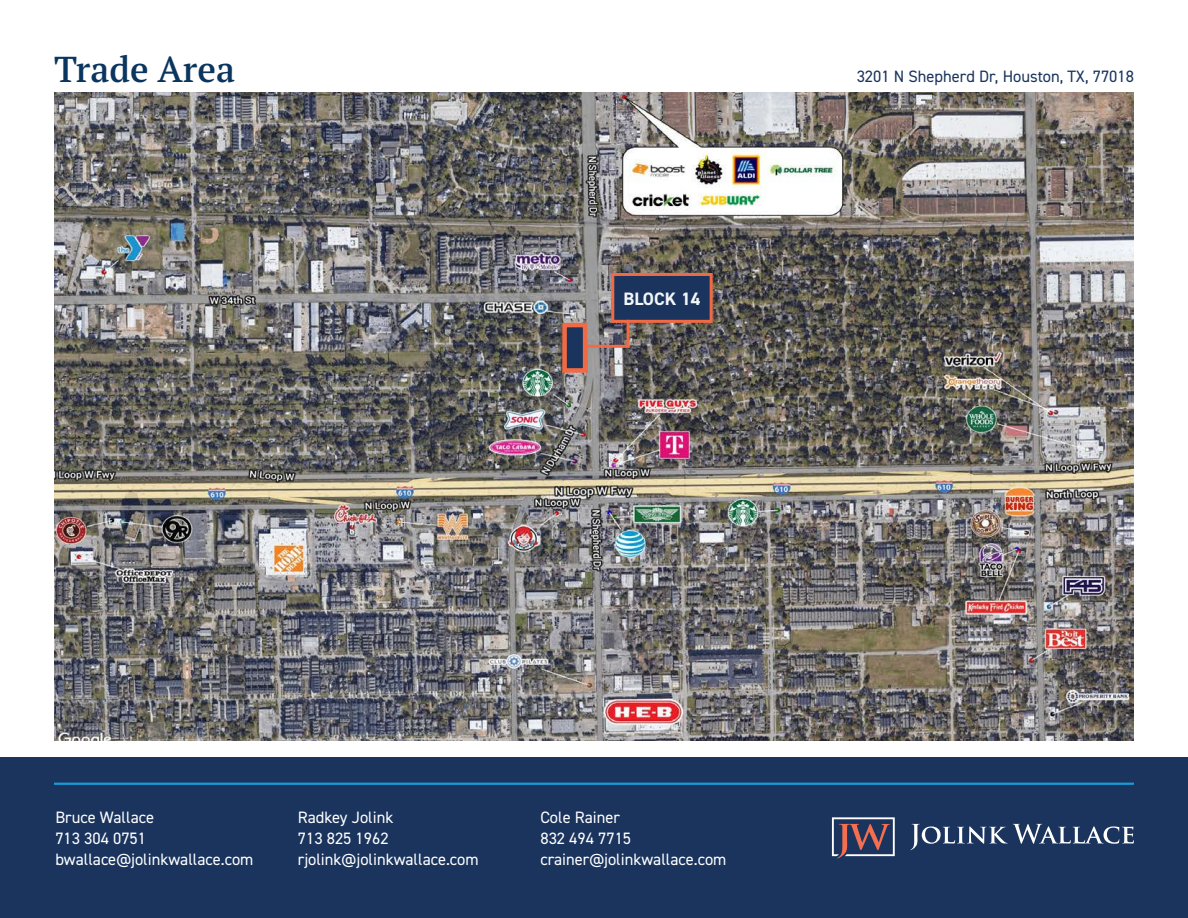
<style>
.page{position:relative;width:1188px;height:918px;background:#fff}
.page>*{position:absolute;margin:0;border:0;box-sizing:border-box;transform-origin:0 0}
.t1{font:600 36px "PT Serif Pro";color:#0a355e}
.t2{font:700 18px "DIN2014";color:#f3f6f7}
.t3{font:16.5px/21px "DIN2014";color:#fff}
.t4{font:16.5px "DIN2014";color:#1a345d}
</style>
<div class="page">
<img style="left:54px;top:92px;width:1080px;height:648px">
<div style="left:562px;top:323px;width:25px;height:50px;background:#1a345d;border:4px solid #f26a44"></div>
<div style="left:613px;top:274px;width:98px;height:47px;background:#1a345d"></div>
<div style="left:611px;top:273px;width:102px;height:50px;border:3px solid #f26a44"></div>
<hr style="left:584px;top:345px;width:46px;height:3px;background:#f26a44">
<hr style="left:627px;top:320px;width:3px;height:28px;background:#f26a44">
<div style="left:0;top:757px;width:1188px;height:161px;background:#1a345d"></div>
<hr style="left:54px;top:783px;width:1080px;height:2px;background:#179ad7">
<svg style="left:910px;top:824px;width:224px;height:26px"></svg>
<svg style="left:832px;top:817px;width:63px;height:41px"></svg>
<p class="t1" style="left:54px;top:45px;width:183px">Trade Area</p>
<p class="t2" style="left:623px;top:287px;width:78px">BLOCK 14</p>
<p class="t4" style="left:857px;top:66px;width:279px">3201 N Shepherd Dr, Houston, TX, 77018</p>
<p class="t3" style="left:55px;top:806px;width:200px">Bruce Wallace<br>713 304 0751 bwallace@jolinkwallace.com</p>
<p class="t3" style="left:298px;top:806px;width:182px">Radkey Jolink<br>713 825 1962 rjolink@jolinkwallace.com</p>
<p class="t3" style="left:540px;top:806px;width:188px">Cole Rainer<br>832 494 7715 crainer@jolinkwallace.com</p>
</div>
